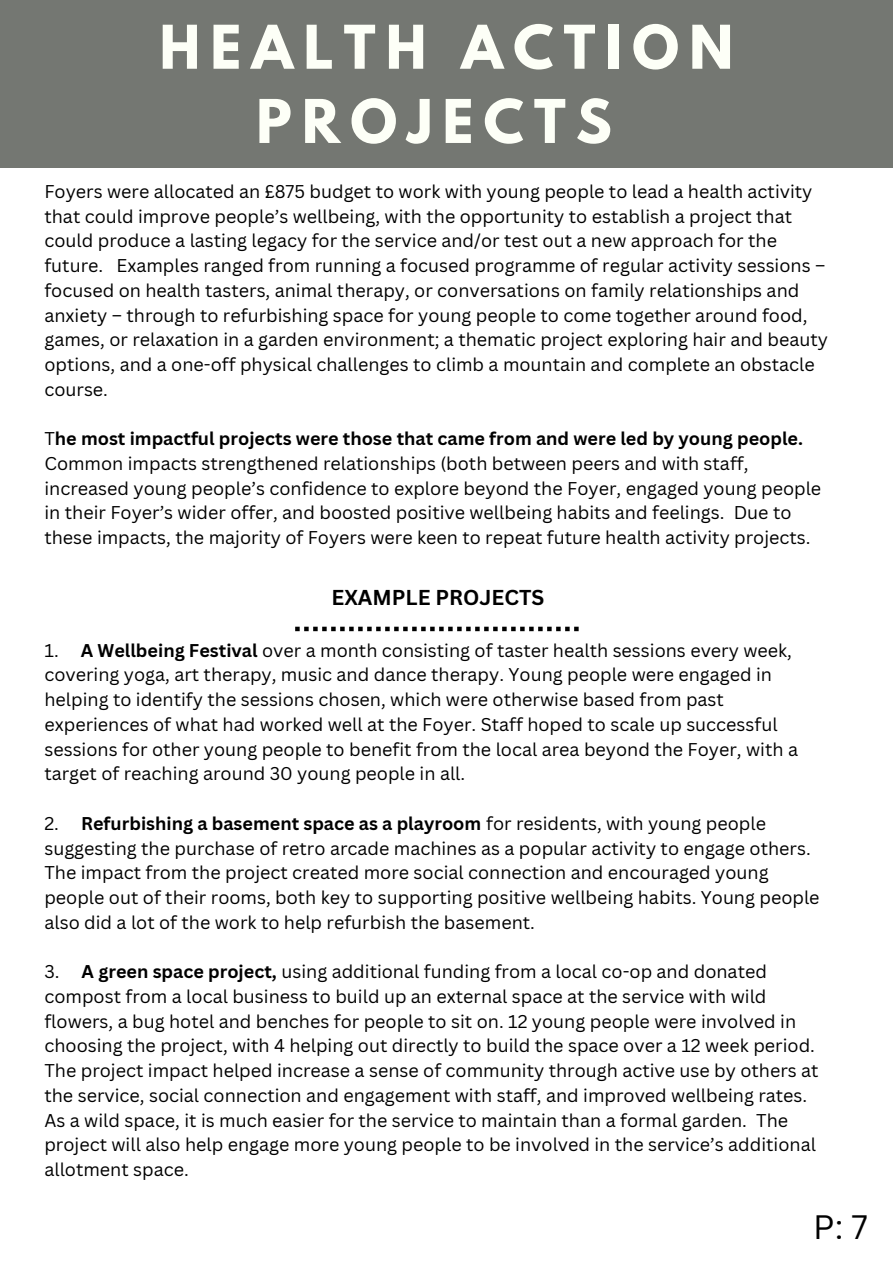
<style>
.page{position:relative;width:893px;height:1264px;background:#fff}
.page>*{position:absolute;margin:0;border:0;box-sizing:border-box;transform-origin:0 0}
.t1{font:700 53.4px/74.2px "League Spartan";letter-spacing:.19em;color:#fdfff7;text-align:center}
.t2{font:33px "Canva Sans";color:#000}
.t3{font:700 21px "Canva Sans";color:#000}
.t4{font:18px/24.8px "Canva Sans";color:#000}
.s1{font-weight:700}
</style>
<div class="page">
<div style="left:0;top:0;width:892px;height:168px;background:#747772"></div>
<svg style="left:295px;top:626px;width:283px;height:5px"></svg>
<h1 class="t1" style="left:159px;top:17px;width:575px">HEALTH ACTION<br>PROJECTS</h1>
<p class="t4" style="left:44px;top:178px;width:785px">Foyers were allocated an £875 budget to work with young people to lead a health activity that could improve people’s wellbeing, with the opportunity to establish a project that could produce a lasting legacy for the service and/or test out a new approach for the future. Examples ranged from running a focused programme of regular activity sessions – focused on health tasters, animal therapy, or conversations on family relationships and anxiety – through to refurbishing space for young people to come together around food, games, or relaxation in a garden environment; a thematic project exploring hair and beauty options, and a one-off physical challenges to climb a mountain and complete an obstacle course.</p>
<p class="t4" style="left:44px;top:426px;width:778px">T<span class="s1">he most impactful projects were those that came from and were led by young people.<br></span>Common impacts strengthened relationships (both between peers and with staff, increased young people’s confidence to explore beyond the Foyer, engaged young people in their Foyer’s wider offer, and boosted positive wellbeing habits and feelings. Due to these impacts, the majority of Foyers were keen to repeat future health activity projects.</p>
<p class="t3" style="left:331px;top:582px;width:214px">EXAMPLE PROJECTS</p>
<p class="t4" style="left:44px;top:637px;width:755px">1. <span class="s1">A Wellbeing Festival</span> over a month consisting of taster health sessions every week, covering yoga, art therapy, music and dance therapy. Young people were engaged in helping to identify the sessions chosen, which were otherwise based from past experiences of what had worked well at the Foyer. Staff hoped to scale up successful sessions for other young people to benefit from the local area beyond the Foyer, with a target of reaching around 30 young people in all.</p>
<p class="t4" style="left:44px;top:810px;width:776px">2. <span class="s1">Refurbishing a basement space as a playroom</span> for residents, with young people suggesting the purchase of retro arcade machines as a popular activity to engage others.<br>The impact from the project created more social connection and encouraged young people out of their rooms, both key to supporting positive wellbeing habits. Young people also did a lot of the work to help refurbish the basement.</p>
<p class="t4" style="left:44px;top:958px;width:775px">3. <span class="s1">A green space project,</span> using additional funding from a local co-op and donated compost from a local business to build up an external space at the service with wild flowers, a bug hotel and benches for people to sit on. 12 young people were involved in choosing the project, with 4 helping out directly to build the space over a 12 week period.<br>The project impact helped increase a sense of community through active use by others at the service, social connection and engagement with staff, and improved wellbeing rates.<br>As a wild space, it is much easier for the service to maintain than a formal garden. The project will also help engage more young people to be involved in the service’s additional allotment space.</p>
<h2 class="t2" style="left:813px;top:1203px;width:56px">P: 7</h2>
</div>
